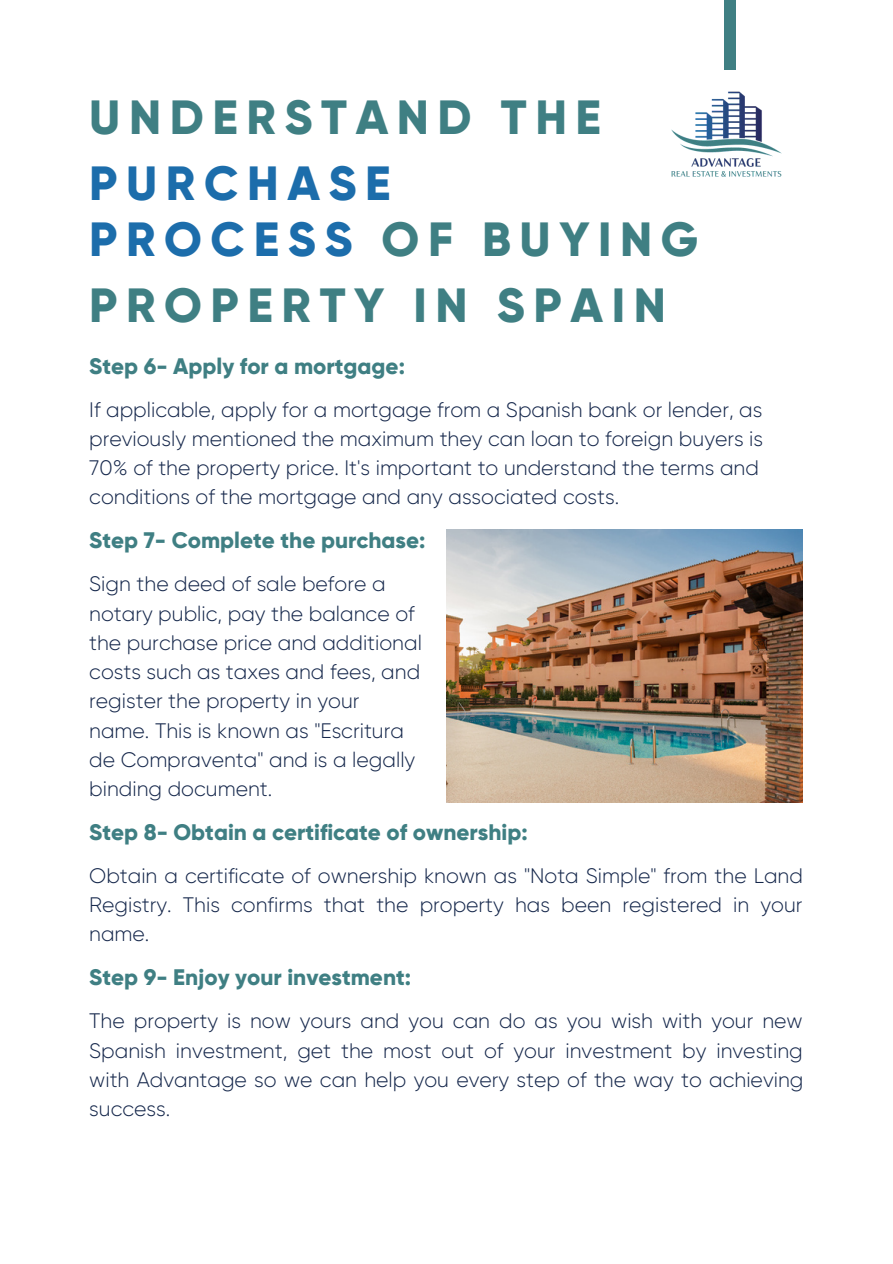
<style>
.page{position:relative;width:893px;height:1264px;background:#fff}
.page>*{position:absolute;margin:0;border:0;box-sizing:border-box;transform-origin:0 0}
.t1{font:800 48px "Gilroy";letter-spacing:.18em;color:#3f7f83}
.t2{font:800 48px/55.8px "Gilroy";letter-spacing:.18em;color:#1c6dab}
.t3{font:800 22.5px "Gilroy";color:#3f7f83}
.t4{font:300 21px/29.2px "Gilroy";color:#15274b}
.s1{color:#3f7f83}
</style>
<div class="page">
<img style="left:446px;top:529px;width:356px;height:273px">
<div style="left:723px;top:0;width:12px;height:70px;background:#3f7f83"></div>
<img style="left:671px;top:91px;width:111px;height:86px">
<h1 class="t1" style="left:89px;top:87px;width:513px">UNDERSTAND THE</h1>
<h1 class="t2" style="left:89px;top:155px;width:610px">PURCHASE<br>PROCESS <span class="s1">OF BUYING</span></h1>
<h1 class="t1" style="left:89px;top:275px;width:578px">PROPERTY IN SPAIN</h1>
<p class="t3" style="left:89px;top:352px;width:317px">Step 6- Apply for a mortgage:</p>
<p class="t4" style="left:89px;top:394px;width:675px">If applicable, apply for a mortgage from a Spanish bank or lender, as previously mentioned the maximum they can loan to foreign buyers is 70% of the property price. It's important to understand the terms and conditions of the mortgage and any associated costs.</p>
<p class="t3" style="left:89px;top:526px;width:337px">Step 7- Complete the purchase:</p>
<p class="t4" style="left:89px;top:569px;width:334px">Sign the deed of sale before a notary public, pay the balance of the purchase price and additional costs such as taxes and fees, and register the property in your name. This is known as "Escritura de Compraventa" and is a legally binding document.</p>
<p class="t3" style="left:89px;top:818px;width:440px">Step 8- Obtain a certificate of ownership:</p>
<p class="t4" style="left:89px;top:860px;width:715px;text-align:justify">Obtain a certificate of ownership known as "Nota Simple" from the Land Registry. This confirms that the property has been registered in your name.</p>
<p class="t3" style="left:89px;top:963px;width:323px">Step 9- Enjoy your investment:</p>
<p class="t4" style="left:89px;top:1006px;width:715px;text-align:justify">The property is now yours and you can do as you wish with your new Spanish investment, get the most out of your investment by investing with Advantage so we can help you every step of the way to achieving success.</p>
</div>
